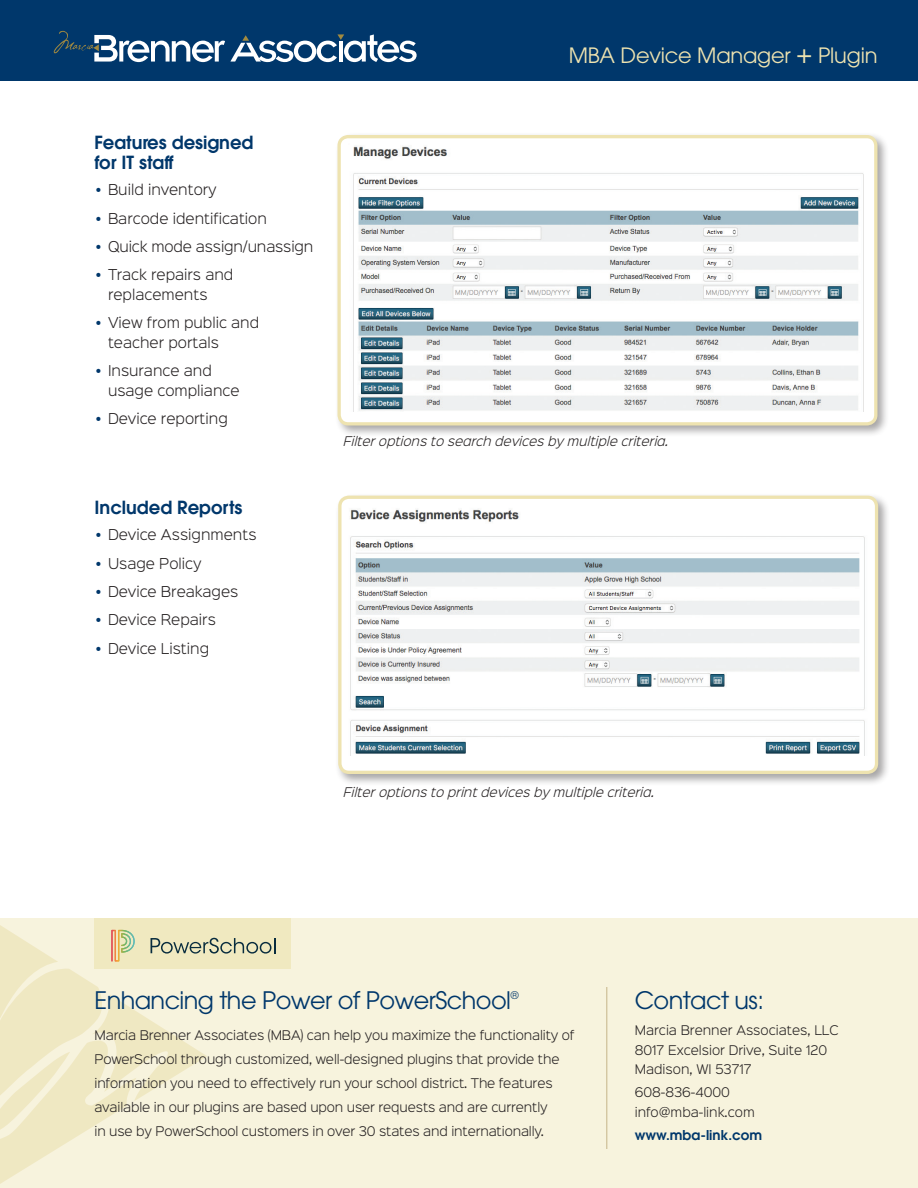
<style>
.page{position:relative;width:918px;height:1188px;background:#fff}
.page>*{position:absolute;margin:0;border:0;box-sizing:border-box;transform-origin:0 0}
.t1{font:24px "Avant Garde";letter-spacing:-.025em;color:#00376b}
.t2{font:21px "Avant Garde";letter-spacing:-.01em;color:#eee3b0}
.Subhead{font:600 18px/19.5px "Avant Garde";color:#00376b}
.Bullet_text{font:300 13.5px/19.5px "Sinkin Sans 300";color:#231f20}
.t3{font:600 13.5px "Avant Garde";color:#00376b}
.t4{font:300 12px/24px "Sinkin Sans 300";letter-spacing:-.01em;color:#231f20}
.t5{font:italic 300 12px "Sinkin Sans 300";color:#231f20}
.t6{font:10.5px "Avant Garde";color:#00376b}
.s1{font-family:"Avant Garde";font-weight:600;color:#00376b}
.s2{font-size:27px}
</style>
<div class="page">
<div style="left:0;top:0;width:918px;height:81px;background:#00376b"></div>
<svg style="left:54px;top:31px;width:363px;height:31px"></svg>
<div style="left:0;top:918px;width:918px;height:270px;background:#f7f3dd"></div>
<hr style="left:606px;top:987px;width:1px;height:162px;background:#cbbb92">
<div style="left:94px;top:918px;width:197px;height:50px;background:#f0e9c0"></div>
<svg style="left:0;top:925px;width:275px;height:259px"></svg>
<div style="left:334px;top:132px;width:556px;height:306px;background:#231f20;opacity:.4"></div>
<div style="left:339px;top:137px;width:537px;height:287px;background:#fff;border-radius:9px"></div>
<div style="left:337px;top:135px;width:540px;height:291px;border:3px solid #eee3b0;border-radius:9px"></div>
<img style="left:353px;top:146px;width:511px;height:265px">
<div style="left:335px;top:493px;width:556px;height:293px;background:#231f20;opacity:.4"></div>
<div style="left:340px;top:497px;width:537px;height:275px;background:#fff;border-radius:9px"></div>
<div style="left:338px;top:496px;width:540px;height:278px;border:3px solid #eee3b0;border-radius:9px"></div>
<img style="left:350px;top:509px;width:515px;height:246px">
<p class="Subhead" style="left:94px;top:133px;width:161px">Features designed for IT staff</p>
<p class="Bullet_text" style="left:94px;top:179px;width:124px"><span class="s1">•</span> Build inventory</p>
<p class="Bullet_text" style="left:94px;top:207px;width:174px"><span class="s1">•</span> Barcode identification</p>
<p class="Bullet_text" style="left:94px;top:236px;width:220px"><span class="s1">•</span> Quick mode assign/unassign</p>
<p class="Bullet_text" style="left:108px;top:264px;width:127px;text-indent:-14px"><span class="s1">•</span> Track repairs and replacements</p>
<p class="Bullet_text" style="left:108px;top:312px;width:153px;text-indent:-14px"><span class="s1">•</span> View from public and teacher portals</p>
<p class="Bullet_text" style="left:108px;top:360px;width:133px;text-indent:-14px"><span class="s1">•</span> Insurance and usage compliance</p>
<p class="Bullet_text" style="left:94px;top:408px;width:135px"><span class="s1">•</span> Device reporting</p>
<p class="Subhead" style="left:94px;top:497px;width:149px">Included Reports</p>
<p class="Bullet_text" style="left:94px;top:524px;width:164px"><span class="s1">•</span> Device Assignments</p>
<p class="Bullet_text" style="left:94px;top:552px;width:109px"><span class="s1">•</span> Usage Policy</p>
<p class="Bullet_text" style="left:94px;top:581px;width:145px"><span class="s1">•</span> Device Breakages</p>
<p class="Bullet_text" style="left:94px;top:609px;width:123px"><span class="s1">•</span> Device Repairs</p>
<p class="Bullet_text" style="left:94px;top:638px;width:116px"><span class="s1">•</span> Device Listing</p>
<p class="t2" style="left:569px;top:43px;width:310px">MBA Device Manager <span class="s2">+</span> Plugin</p>
<p class="t5" style="left:343px;top:431px;width:327px">Filter options to search devices by multiple criteria.</p>
<p class="t5" style="left:344px;top:783px;width:313px">Filter options to print devices by multiple criteria.</p>
<h1 class="t1" style="left:94px;top:986px;width:418px">Enhancing the Power of PowerSchool</h1>
<p class="t6" style="left:511px;top:989px;width:9px">®</p>
<p class="t4" style="left:94px;top:1022px;width:482px">Marcia Brenner Associates (MBA) can help you maximize the functionality of PowerSchool through customized, well-designed plugins that provide the information you need to effectively run your school district. The features available in our plugins are based upon user requests and are currently<br>in use by PowerSchool customers in over 30 states and internationally.</p>
<h1 class="t1" style="left:635px;top:986px;width:131px">Contact us:</h1>
<p class="t4" style="left:635px;top:1020px;width:205px;line-height:19.5px">Marcia Brenner Associates, LLC<br>8017 Excelsior Drive, Suite 120<br>Madison, WI 53717</p>
<p class="t4" style="left:635px;top:1082px;width:122px;line-height:19.5px">608-836-4000 info@mba-link.com</p>
<p class="t3" style="left:635px;top:1126px;width:129px">www.mba-link.com</p>
</div>
